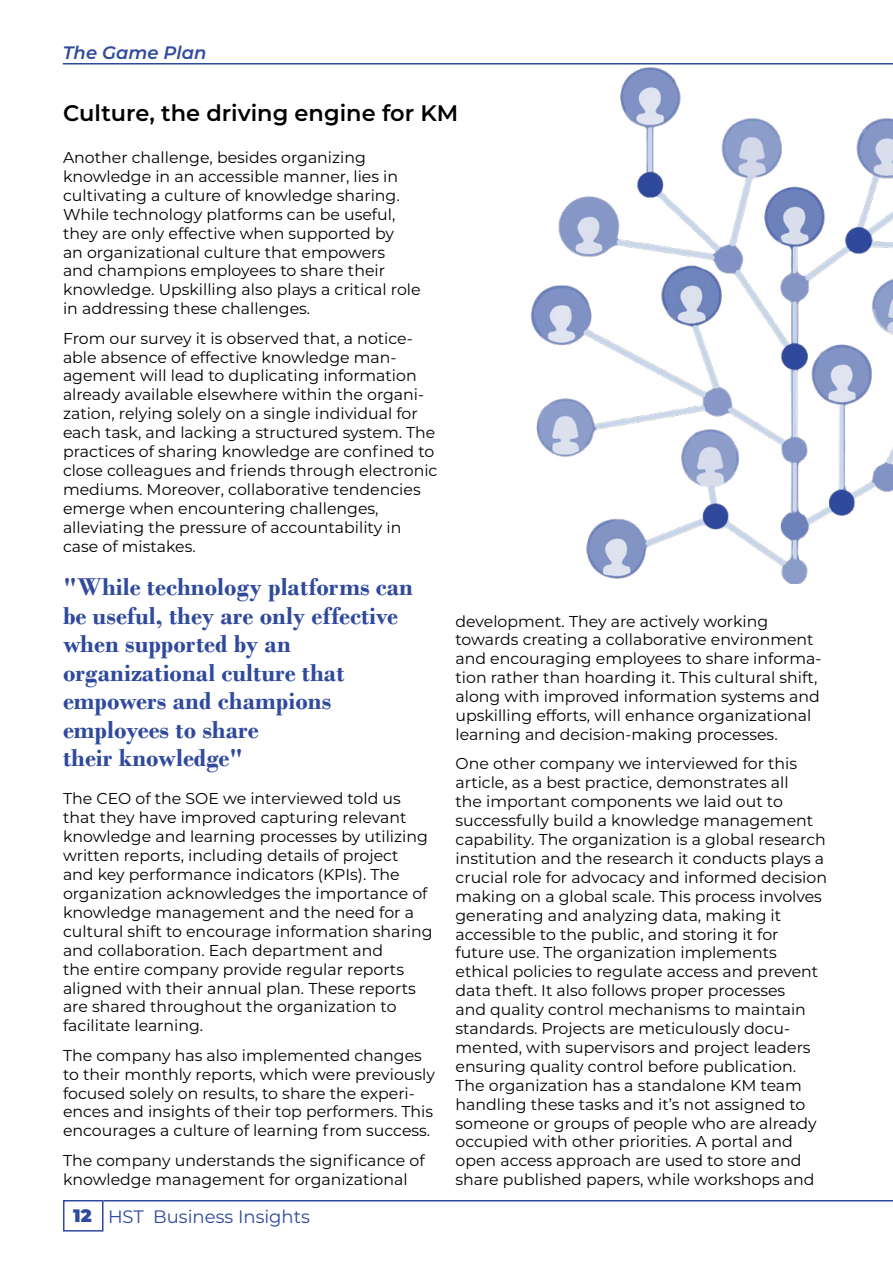
<style>
.page{position:relative;width:893px;height:1263px;background:#fff}
.page>*{position:absolute;margin:0;border:0;box-sizing:border-box;transform-origin:0 0}
.t1{font:700 25.5px/28.5px "Bodoni";color:#2f499d}
.t2{font:600 22.5px "Montserrat";color:#000}
.t3{font:18px "Montserrat";color:#2f499d}
.t4{font:italic 600 18px "Montserrat";color:#2f499d}
.t5{font:15.75px/18.9px "Montserrat";color:#000}
.s1{font-weight:900}
</style>
<div class="page">
<div style="left:63px;top:1200px;width:41px;height:31px;border:2px solid #2f499d"></div>
<hr style="left:104px;top:1200px;width:789px;height:1px;background:#2f499d">
<hr style="left:63px;top:63px;width:830px;height:2px;background:#2f499d">
<img style="left:531px;top:68px;width:362px;height:516px">
<p class="t4" style="left:63px;top:40px;width:145px">The Game Plan</p>
<h2 class="t2" style="left:63px;top:97px;width:397px">Culture, the driving engine for KM</h2>
<p class="t5" style="left:63px;top:147px;width:359px">Another challenge, besides organizing knowledge in an accessible manner, lies in cultivating a culture of knowledge sharing.<br>While technology platforms can be useful, they are only effective when supported by<br>an organizational culture that empowers<br>and champions employees to share their knowledge. Upskilling also plays a critical role in addressing these challenges.</p>
<p class="t5" style="left:63px;top:328px;width:376px">From our survey it is observed that, a notice&shy;able absence of effective knowledge man&shy;agement will lead to duplicating information already available elsewhere within the organi&shy;zation, relying solely on a single individual for each task, and lacking a structured system. The practices of sharing knowledge are confined to close colleagues and friends through electronic mediums. Moreover, collaborative tendencies emerge when encountering challenges, alleviating the pressure of accountability in case of mistakes.</p>
<h1 class="t1" style="left:63px;top:573px;width:352px">"While technology platforms can be useful, they are only effective when supported by an organizational culture that empowers and champions employees to share<br>their knowledge"</h1>
<p class="t5" style="left:63px;top:789px;width:371px">The CEO of the SOE we interviewed told us that they have improved capturing relevant knowledge and learning processes by utilizing written reports, including details of project and key performance indicators (KPIs). The organization acknowledges the importance of knowledge management and the need for a cultural shift to encourage information sharing and collaboration. Each department and<br>the entire company provide regular reports aligned with their annual plan. These reports are shared throughout the organization to facilitate learning.</p>
<p class="t5" style="left:63px;top:1045px;width:373px">The company has also implemented changes to their monthly reports, which were previously focused solely on results, to share the experi&shy;ences and insights of their top performers. This encourages a culture of learning from success.</p>
<p class="t5" style="left:63px;top:1150px;width:363px">The company understands the significance of knowledge management for organizational</p>
<p class="t3" style="left:73px;top:1204px;width:238px"><span class="s1">12</span> HST Business Insights</p>
<p class="t5" style="left:455px;top:611px;width:367px">development. They are actively working towards creating a collaborative environment and encouraging employees to share informa&shy;tion rather than hoarding it. This cultural shift, along with improved information systems and upskilling efforts, will enhance organizational learning and decision-making processes.</p>
<p class="t5" style="left:455px;top:754px;width:373px">One other company we interviewed for this article, as a best practice, demonstrates all<br>the important components we laid out to successfully build a knowledge management capability. The organization is a global research institution and the research it conducts plays a crucial role for advocacy and informed decision making on a global scale. This process involves generating and analyzing data, making it accessible to the public, and storing it for future use. The organization implements ethical policies to regulate access and prevent data theft. It also follows proper processes<br>and quality control mechanisms to maintain standards. Projects are meticulously docu&shy;mented, with supervisors and project leaders ensuring quality control before publication.<br>The organization has a standalone KM team handling these tasks and it’s not assigned to someone or groups of people who are already occupied with other priorities. A portal and open access approach are used to store and share published papers, while workshops and</p>
</div>
